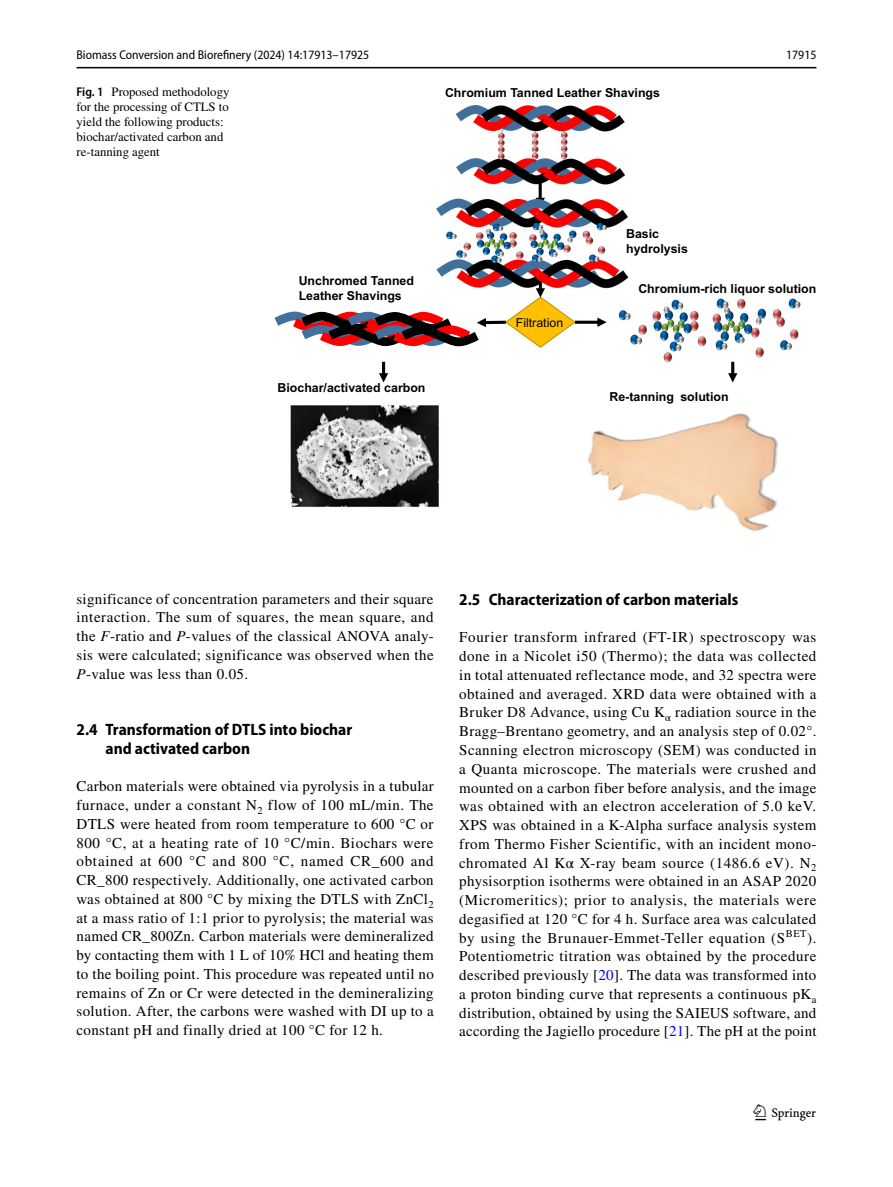
<style>
.page{position:relative;width:893px;height:1187px;background:#fff}
.page>*{position:absolute;margin:0;border:0;box-sizing:border-box;transform-origin:0 0}
.t1{font:22.5px "Springnew Regular 3";color:#000}
.t2{font:700 semi-condensed 16.5px/18.8px "Myriad Pro";color:#000}
.t3{font:15px/18.8px "STIX";letter-spacing:.025em;color:#000;text-align:justify}
.t4{font:12.75px/15px "STIX";color:#000}
.t5{font:semi-condensed 12.75px "Myriad Pro";color:#000}
.t6{font:700 12.45px/14.9px "Arial";color:#000}
.t7{font:12.45px "Arial";color:#000}
.s1{font-family:"Myriad Pro";font-weight:600;font-stretch:semi-condensed}
.s2{font-style:italic}
.s3{color:#00f}
</style>
<div class="page">
<hr style="left:77px;top:67px;width:739px;height:1px;background:#000">
<img style="left:290px;top:106px;width:511px;height:425px">
<svg style="left:505px;top:288px;width:71px;height:60px"></svg>
<hr style="left:575px;top:321px;width:24px;height:3px;background:#000">
<svg style="left:597px;top:317px;width:10px;height:10px"></svg>
<hr style="left:484px;top:321px;width:22px;height:3px;background:#000">
<svg style="left:379px;top:362px;width:9px;height:20px"></svg>
<svg style="left:728px;top:362px;width:9px;height:20px"></svg>
<svg style="left:275px;top:307px;width:213px;height:43px"></svg>
<p class="t5" style="left:77px;top:48px;width:294px">Biomass Conversion and Biorefinery (2024) 14:17913–17925</p>
<p class="t5" style="left:786px;top:48px;width:32px">17915</p>
<p class="t4" style="left:77px;top:85px;width:154px"><span class="s1">Fig. 1</span> Proposed methodology for the processing of CTLS to yield the following products: biochar/activated carbon and re-tanning agent</p>
<p class="t6" style="left:445px;top:86px;width:216px">Chromium Tanned Leather Shavings</p>
<p class="t6" style="left:626px;top:227px;width:63px">Basic hydrolysis</p>
<p class="t6" style="left:299px;top:273px;width:117px">Unchromed Tanned<br>Leather Shavings</p>
<p class="t6" style="left:638px;top:281px;width:180px">Chromium-rich liquor solution</p>
<p class="t6" style="left:278px;top:380px;width:149px">Biochar/activated carbon</p>
<p class="t7" style="left:516px;top:314px;width:49px">Filtration</p>
<p class="t6" style="left:609px;top:389px;width:121px">Re-tanning solution</p>
<p class="t3" style="left:77px;top:590px;width:359px">significance of concentration parameters and their square interaction. The sum of squares, the mean square, and the <span class="s2">F</span>-ratio and <span class="s2">P</span>-values of the classical ANOVA analy&shy;sis were calculated; significance was observed when the <span class="s2">P</span>-value was less than 0.05.</p>
<p class="t2" style="left:105px;top:720px;width:248px;text-indent:-29px">2.4 Transformation of DTLS into biochar and activated carbon</p>
<p class="t3" style="left:77px;top:777px;width:359px">Carbon materials were obtained via pyrolysis in a tubular furnace, under a constant N<sub>2</sub> flow of 100 mL/min. The DTLS were heated from room temperature to 600 °C or 800 °C, at a heating rate of 10 °C/min. Biochars were obtained at 600 °C and 800 °C, named CR_600 and CR_800 respectively. Additionally, one activated carbon was obtained at 800 °C by mixing the DTLS with ZnCl<sub>2 </sub>at a mass ratio of 1:1 prior to pyrolysis; the material was named CR_800Zn. Carbon materials were demineralized by contacting them with 1 L of 10% HCl and heating them to the boiling point. This procedure was repeated until no remains of Zn or Cr were detected in the demineralizing solution. After, the carbons were washed with DI up to a constant pH and finally dried at 100 °C for 12 h.</p>
<p class="t2" style="left:459px;top:590px;width:281px">2.5 Characterization of carbon materials</p>
<p class="t3" style="left:459px;top:629px;width:359px">Fourier transform infrared (FT-IR) spectroscopy was done in a Nicolet i50 (Thermo); the data was collected in total attenuated reflectance mode, and 32 spectra were obtained and averaged. XRD data were obtained with a Bruker D8 Advance, using Cu K<sub>α</sub> radiation source in the Bragg–Brentano geometry, and an analysis step of 0.02°.<br>Scanning electron microscopy (SEM) was conducted in a Quanta microscope. The materials were crushed and mounted on a carbon fiber before analysis, and the image was obtained with an electron acceleration of 5.0 keV.<br>XPS was obtained in a K-Alpha surface analysis system from Thermo Fisher Scientific, with an incident mono&shy;chromated Al Kα X-ray beam source (1486.6 eV). N<sub>2 </sub>physisorption isotherms were obtained in an ASAP 2020 (Micromeritics); prior to analysis, the materials were degasified at 120 °C for 4 h. Surface area was calculated by using the Brunauer-Emmet-Teller equation (S<sup>BET</sup>).<br>Potentiometric titration was obtained by the procedure described previously [<span class="s3">20</span>]. The data was transformed into a proton binding curve that represents a continuous pK<sub>a </sub>distribution, obtained by using the SAIEUS software, and according the Jagiello procedure [<span class="s3">21</span>]. The pH at the point</p>
<h1 class="t1" style="left:755px;top:1104px;width:62px">1 3</h1>
</div>
